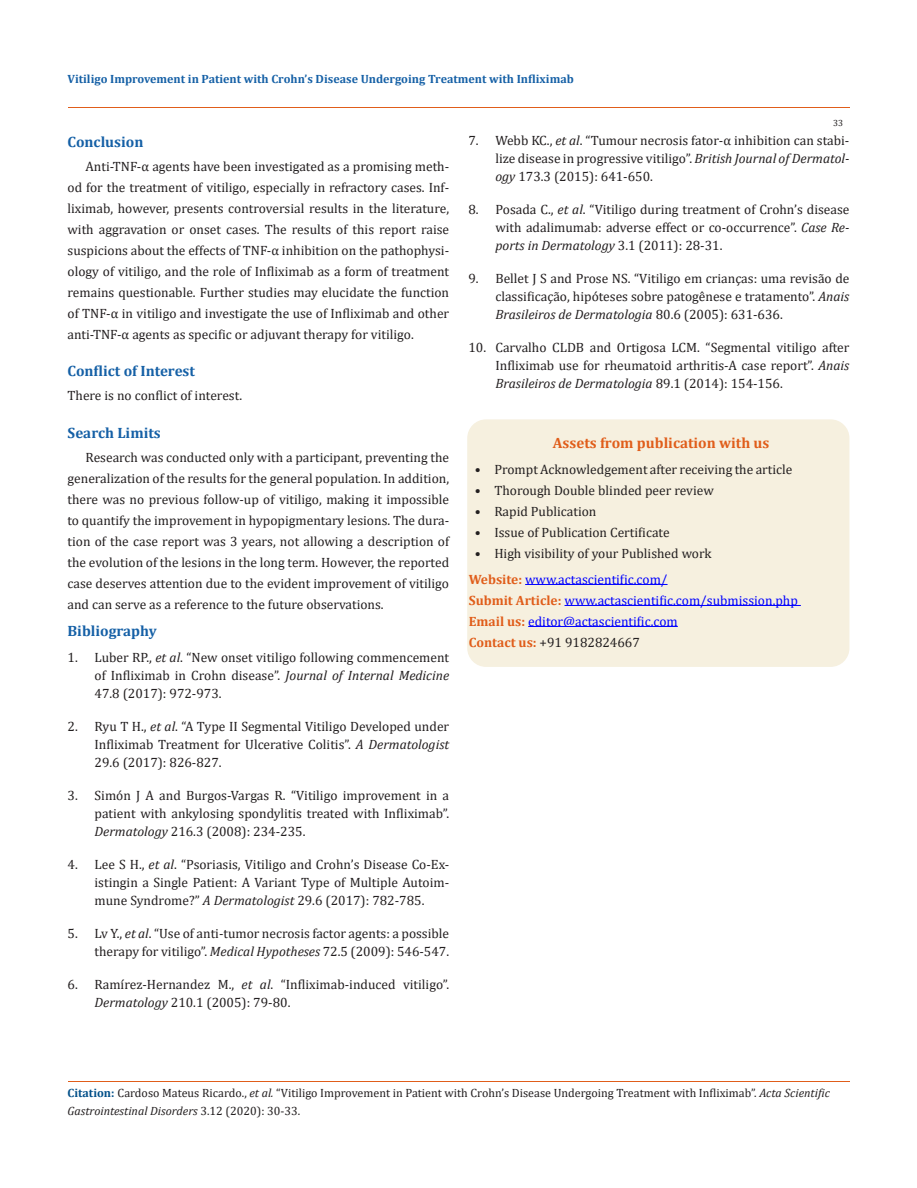
<style>
.page{position:relative;width:917px;height:1188px;background:#fff}
.page>*{position:absolute;margin:0;border:0;box-sizing:border-box;transform-origin:0 0}
.t1{font:700 15px "Cambria";color:#1560a6}
.t2{font:700 15px "Cambria";color:#e05d1a}
.t3{font:13.5px/18px "Cambria";color:#231f20;text-align:justify}
.t4{font:13.5px "Cambria";color:#00f}
.t5{font:12px/18px "Cambria";color:#231f20}
.t6{font:700 12px "Cambria";color:#1560a6}
.t7{font:9px "Cambria";color:#231f20}
.s1{font-style:italic}
.s2{font-weight:700;color:#e05d1a}
.s3{font-weight:700;color:#035089}
</style>
<div class="page">
<div style="left:468px;top:420px;width:380px;height:246px;background:#f6f0df;border-radius:18px"></div>
<div style="left:467px;top:419px;width:382px;height:248px;border:2px solid #f6f0df;border-radius:18px"></div>
<hr style="left:525px;top:584px;width:142px;height:1px;background:#00f">
<hr style="left:564px;top:605px;width:236px;height:1px;background:#00f">
<hr style="left:528px;top:626px;width:149px;height:1px;background:#00f">
<hr style="left:68px;top:108px;width:781px;height:1px;background:#e05d1a">
<hr style="left:68px;top:1081px;width:781px;height:1px;background:#e05d1a">
<p class="t6" style="left:68px;top:70px;width:508px">Vitiligo Improvement in Patient with Crohn’s Disease Undergoing Treatment with Infliximab</p>
<p class="t7" style="left:833px;top:118px;width:11px">33</p>
<p class="t1" style="left:68px;top:131px;width:77px">Conclusion</p>
<p class="t3" style="left:68px;top:155px;width:383px;line-height:21px;text-indent:18px">Anti-TNF-α agents have been investigated as a promising meth&shy;od for the treatment of vitiligo, especially in refractory cases. Inf&shy;liximab, however, presents controversial results in the literature, with aggravation or onset cases. The results of this report raise suspicions about the effects of TNF-α inhibition on the pathophysi&shy;ology of vitiligo, and the role of Infliximab as a form of treatment remains questionable. Further studies may elucidate the function of TNF-α in vitiligo and investigate the use of Infliximab and other anti-TNF-α agents as specific or adjuvant therapy for vitiligo.</p>
<p class="t1" style="left:68px;top:360px;width:129px">Conflict of Interest</p>
<p class="t3" style="left:68px;top:386px;width:176px">There is no conflict of interest.</p>
<p class="t1" style="left:68px;top:422px;width:95px">Search Limits</p>
<p class="t3" style="left:68px;top:446px;width:383px;line-height:21px;text-indent:18px">Research was conducted only with a participant, preventing the generalization of the results for the general population. In addition, there was no previous follow-up of vitiligo, making it impossible to quantify the improvement in hypopigmentary lesions. The dura&shy;tion of the case report was 3 years, not allowing a description of the evolution of the lesions in the long term. However, the reported case deserves attention due to the evident improvement of vitiligo and can serve as a reference to the future observations.</p>
<p class="t1" style="left:68px;top:620px;width:91px">Bibliography</p>
<p class="t3" style="left:94px;top:648px;width:356px;text-indent:-27px">1. Luber RP., <span class="s1">et al</span>. “New onset vitiligo following commencement of Infliximab in Crohn disease”. <span class="s1">Journal of Internal Medicine </span>47.8 (2017): 972-973.</p>
<p class="t3" style="left:94px;top:717px;width:356px;text-indent:-27px">2. Ryu T H., <span class="s1">et al</span>. “A Type II Segmental Vitiligo Developed under Infliximab Treatment for Ulcerative Colitis”. <span class="s1">A Dermatologist </span>29.6 (2017): 826-827.</p>
<p class="t3" style="left:94px;top:786px;width:356px;text-indent:-27px">3. Simón J A and Burgos-Vargas R. “Vitiligo improvement in a patient with ankylosing spondylitis treated with Infliximab”.<br><span class="s1">Dermatology</span> 216.3 (2008): 234-235.</p>
<p class="t3" style="left:94px;top:855px;width:356px;text-indent:-27px">4. Lee S H., <span class="s1">et al</span>. “Psoriasis, Vitiligo and Crohn’s Disease Co-Ex&shy;istingin a Single Patient: A Variant Type of Multiple Autoim&shy;mune Syndrome?” <span class="s1">A Dermatologist</span> 29.6 (2017): 782-785.</p>
<p class="t3" style="left:68px;top:924px;width:383px;text-align:right">5. Lv Y., <span class="s1">et al</span>. “Use of anti-tumor necrosis factor agents: a possible therapy for vitiligo”. <span class="s1">Medical Hypotheses</span> 72.5 (2009): 546-547.</p>
<p class="t3" style="left:94px;top:975px;width:356px;text-indent:-27px">6. Ramírez-Hernandez M., <span class="s1">et al</span>. “Infliximab-induced vitiligo”.<br><span class="s1">Dermatology</span> 210.1 (2005): 79-80.</p>
<p class="t3" style="left:495px;top:132px;width:355px;text-indent:-27px">7. Webb KC., <span class="s1">et al</span>. “Tumour necrosis fator-α inhibition can stabi&shy;lize disease in progressive vitiligo”. <span class="s1">British Journal of Dermatol&shy;ogy</span> 173.3 (2015): 641-650.</p>
<p class="t3" style="left:495px;top:201px;width:355px;text-indent:-27px">8. Posada C., <span class="s1">et al</span>. “Vitiligo during treatment of Crohn’s disease with adalimumab: adverse effect or co-occurrence”. <span class="s1">Case Re&shy;ports in Dermatology</span> 3.1 (2011): 28-31.</p>
<p class="t3" style="left:495px;top:270px;width:355px;text-indent:-27px">9. Bellet J S and Prose NS. “Vitiligo em crianças: uma revisão de classificação, hipóteses sobre patogênese e tratamento”. <span class="s1">Anais Brasileiros de Dermatologia</span> 80.6 (2005): 631-636.</p>
<p class="t3" style="left:495px;top:339px;width:355px;text-indent:-27px">10. Carvalho CLDB and Ortigosa LCM. “Segmental vitiligo after Infliximab use for rheumatoid arthritis-A case report”. <span class="s1">Anais Brasileiros de Dermatologia</span> 89.1 (2014): 154-156.</p>
<p class="t2" style="left:553px;top:433px;width:218px">Assets from publication with us</p>
<p class="t3" style="left:475px;top:460px;width:319px">• Prompt Acknowledgement after receiving the article</p>
<p class="t3" style="left:475px;top:481px;width:240px">• Thorough Double blinded peer review</p>
<p class="t3" style="left:475px;top:502px;width:123px">• Rapid Publication</p>
<p class="t3" style="left:475px;top:523px;width:196px">• Issue of Publication Certificate</p>
<p class="t3" style="left:475px;top:544px;width:238px">• High visibility of your Published work</p>
<p class="t4" style="left:468px;top:571px;width:200px"><span class="s2">Website:</span> www.actascientific.com/</p>
<p class="t4" style="left:468px;top:592px;width:330px"><span class="s2">Submit Article:</span> www.actascientific.com/submission.php</p>
<p class="t4" style="left:468px;top:613px;width:210px"><span class="s2">Email us:</span> editor@actascientific.com</p>
<p class="t3" style="left:468px;top:633px;width:173px"><span class="s2">Contact us:</span> +91 9182824667</p>
<p class="t5" style="left:68px;top:1084px;width:764px"><span class="s3">Citation:</span> Cardoso Mateus Ricardo., <span class="s1">et al.</span> “Vitiligo Improvement in Patient with Crohn’s Disease Undergoing Treatment with Infliximab”. <span class="s1">Acta Scientific<br>Gastrointestinal Disorders</span> 3.12 (2020): 30-33.</p>
</div>
